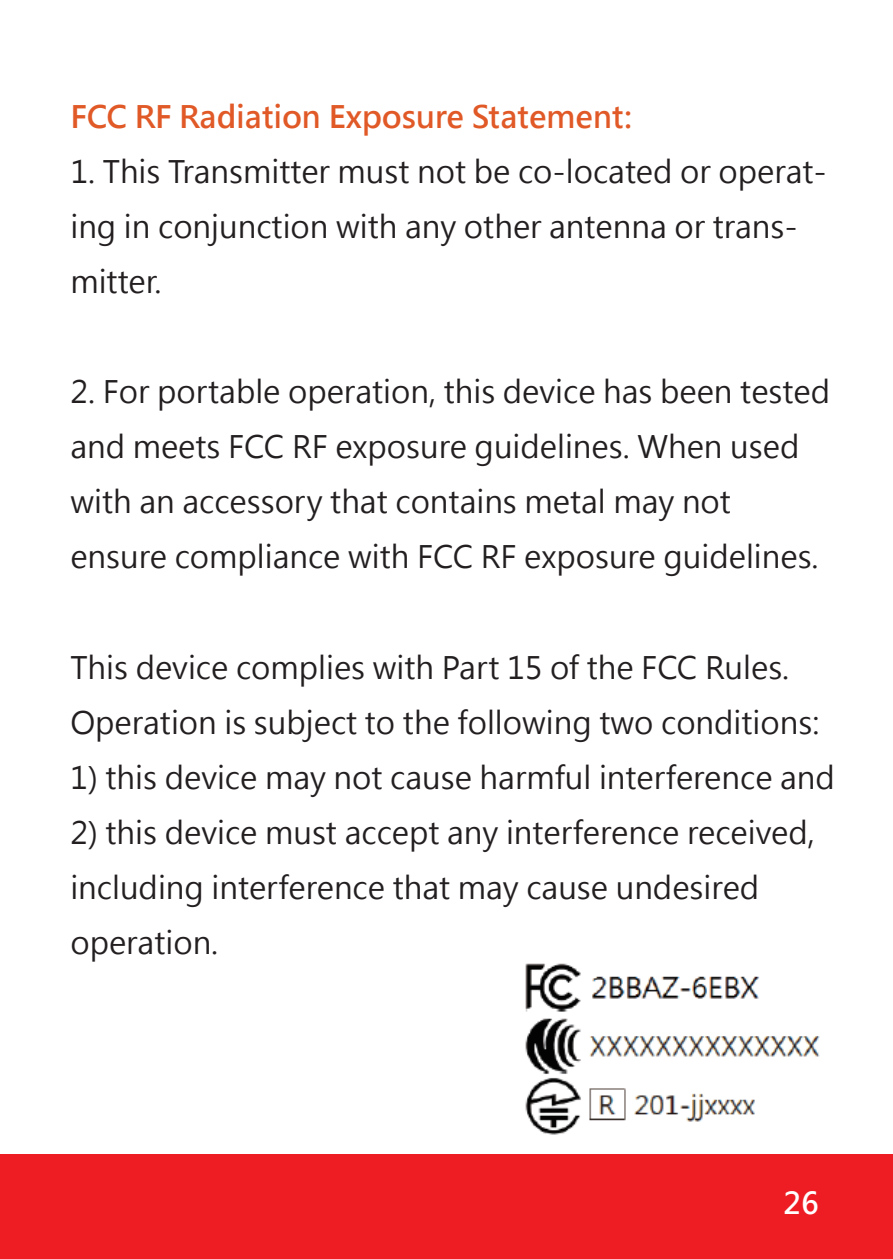
<style>
.page{position:relative;width:893px;height:1259px;background:#fff}
.page>*{position:absolute;margin:0;border:0;box-sizing:border-box;transform-origin:0 0}
.t1{font:30.6px/54.9px "Microsoft Jheng Hei";color:#231f20}
.t2{font:700 30.6px "Microsoft Jheng Hei";color:#e05927}
.t3{font:700 30.6px "Microsoft Jheng Hei";color:#fff}
.t4{font:700 30px "Microsoft Jheng Hei";color:#fff}
</style>
<div class="page">
<div style="left:0;top:1154px;width:893px;height:104px;background:#ee1d23"></div>
<img style="left:525px;top:963px;width:295px;height:172px">
<p class="t2" style="left:70px;top:97px;width:563px">FCC RF Radiation Exposure Statement:</p>
<p class="t1" style="left:70px;top:144px;width:758px">1. This Transmitter must not be co-located or operat&shy;ing in conjunction with any other antenna or trans&shy;mitter.</p>
<p class="t1" style="left:70px;top:364px;width:761px">2. For portable operation, this device has been tested and meets FCC RF exposure guidelines. When used with an accessory that contains metal may not ensure compliance with FCC RF exposure guidelines.</p>
<p class="t1" style="left:70px;top:640px;width:751px">This device complies with Part 15 of the FCC Rules.<br>Operation is subject to the following two conditions:</p>
<p class="t1" style="left:70px;top:750px;width:766px">1) this device may not cause harmful interference and</p>
<p class="t1" style="left:70px;top:805px;width:746px">2) this device must accept any interference received, including interference that may cause undesired operation.</p>
<p class="t4" style="left:783px;top:1184px;width:37px">26</p>
<p class="t3" style="left:785px;top:1190px;width:38px">24</p>
</div>
